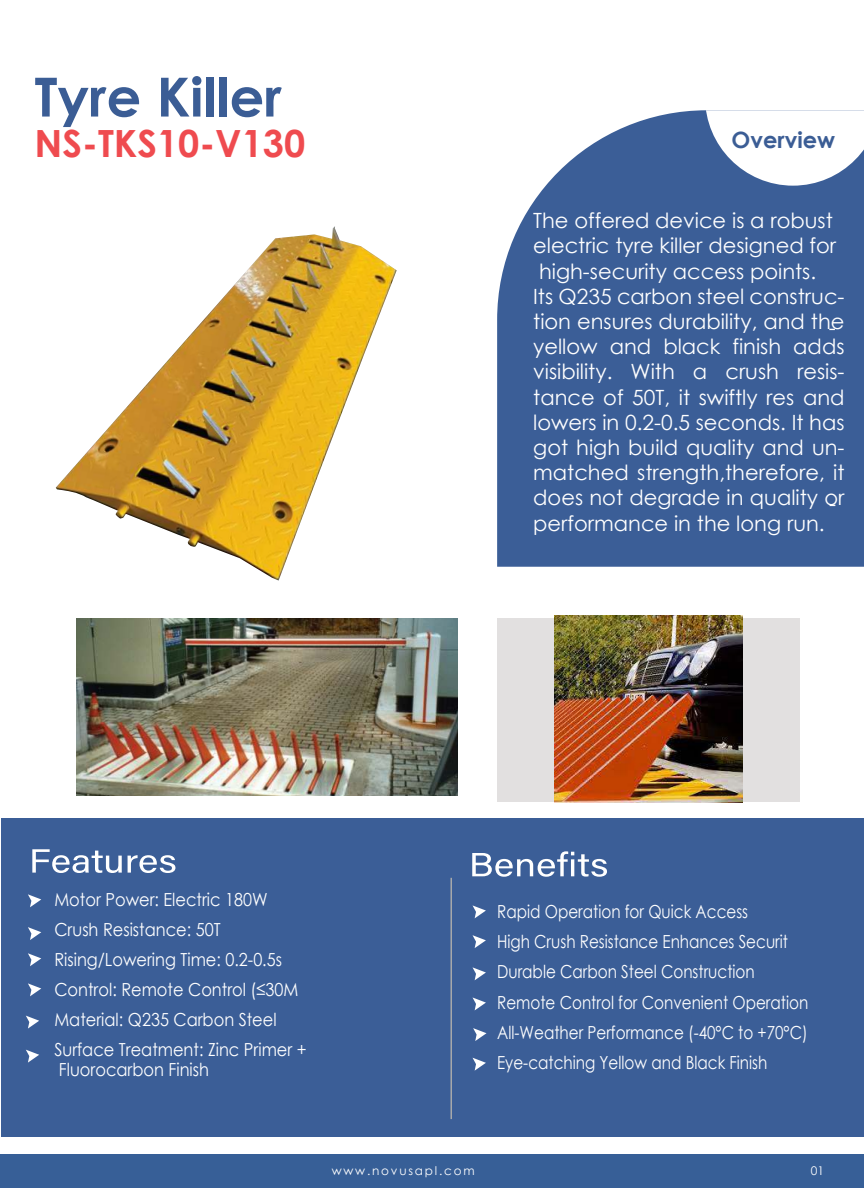
<style>
.page{position:relative;width:864px;height:1188px;background:#fff}
.page>*{position:absolute;margin:0;border:0;box-sizing:border-box;transform-origin:0 0}
.t1{font:700 54px "Century Gothic";color:#3b5d95}
.t2{font:700 37.5px "Century Gothic";color:#ef4b4f}
.t3{font:700 22.5px "Century Gothic";color:#3b5d95}
.t4{font:21px/25.2px "Century Gothic";color:#fff}
.t5{font:18px/30.2px "Century Gothic";color:#fff;scale:.84 1}
.t6{font:18px/30.2px "Century Gothic";color:#fff;scale:.9 1}
.t7{font:12px "Century Gothic";letter-spacing:.15em;color:#fff}
</style>
<div class="page">
<div style="left:497px;top:110px;width:367px;height:457px;background:#3b5e97"></div>
<svg style="left:705px;top:110px;width:159px;height:76px"></svg>
<div style="left:0;top:1154px;width:864px;height:34px;background:#375f97"></div>
<div style="left:2px;top:818px;width:862px;height:319px;background:#3b5e97"></div>
<svg style="left:32px;top:849px;width:143px;height:24px"></svg>
<svg style="left:472px;top:851px;width:135px;height:26px"></svg>
<svg style="left:473px;top:905px;width:13px;height:13px"></svg>
<svg style="left:473px;top:935px;width:13px;height:13px"></svg>
<svg style="left:473px;top:967px;width:13px;height:13px"></svg>
<svg style="left:473px;top:997px;width:13px;height:13px"></svg>
<svg style="left:473px;top:1058px;width:13px;height:13px"></svg>
<svg style="left:28px;top:894px;width:13px;height:13px"></svg>
<svg style="left:28px;top:927px;width:13px;height:13px"></svg>
<svg style="left:28px;top:953px;width:13px;height:13px"></svg>
<svg style="left:28px;top:983px;width:13px;height:13px"></svg>
<svg style="left:26px;top:1016px;width:13px;height:13px"></svg>
<svg style="left:26px;top:1050px;width:13px;height:13px"></svg>
<hr style="left:450px;top:878px;width:2px;height:241px;background:#a7a9ab">
<svg style="left:473px;top:1028px;width:14px;height:13px"></svg>
<div style="left:497px;top:618px;width:303px;height:184px;background:#e2e0e0"></div>
<img style="left:76px;top:618px;width:382px;height:177px">
<img style="left:56px;top:226px;width:341px;height:355px">
<img style="left:554px;top:616px;width:189px;height:186px">
<h1 class="t1" style="left:35px;top:76px;width:249px">Tyre Killer</h1>
<h2 class="t2" style="left:35px;top:129px;width:272px">NS-TKS10-V130</h2>
<p class="t3" style="left:732px;top:131px;width:105px">Overview</p>
<p class="t4" style="left:533px;top:208px;width:313px">The offered device is a robust electric tyre killer designed for high-security access points.<br>Its Q235 carbon steel construc&shy;tion ensures durability, and the yellow and black finish adds visibility. With a crush resis&shy;tance of 50T, it swiftly res and lowers in 0.2-0.5 seconds. It has got high build quality and un&shy;matched strength,therefore, it does not degrade in quality or performance in the long run.</p>
<p class="t4" style="left:829px;top:316px;width:8px">-</p>
<p class="t4" style="left:829px;top:493px;width:8px">-</p>
<p class="t6" style="left:54px;top:886px;width:282px">Motor Power: Electric 180W<br>Crush Resistance: 50T<br>Rising/Lowering Time: 0.2-0.5s<br>Control: Remote Control (≤30M<br>Material: Q235 Carbon Steel<br>Surface Treatment: Zinc Primer +</p>
<p class="t6" style="left:59px;top:1054px;width:168px">Fluorocarbon Finish</p>
<p class="t5" style="left:497px;top:896px;width:372px">Rapid Operation for Quick Access<br>High Crush Resistance Enhances Securit Durable Carbon Steel Construction Remote Control for Convenient Operation All-Weather Performance (-40°C to +70°C)<br>Eye-catching Yellow and Black Finish</p>
<p class="t7" style="left:332px;top:1166px;width:144px">www.novusapl.com</p>
<p class="t7" style="left:811px;top:1166px;width:15px">01</p>
</div>
